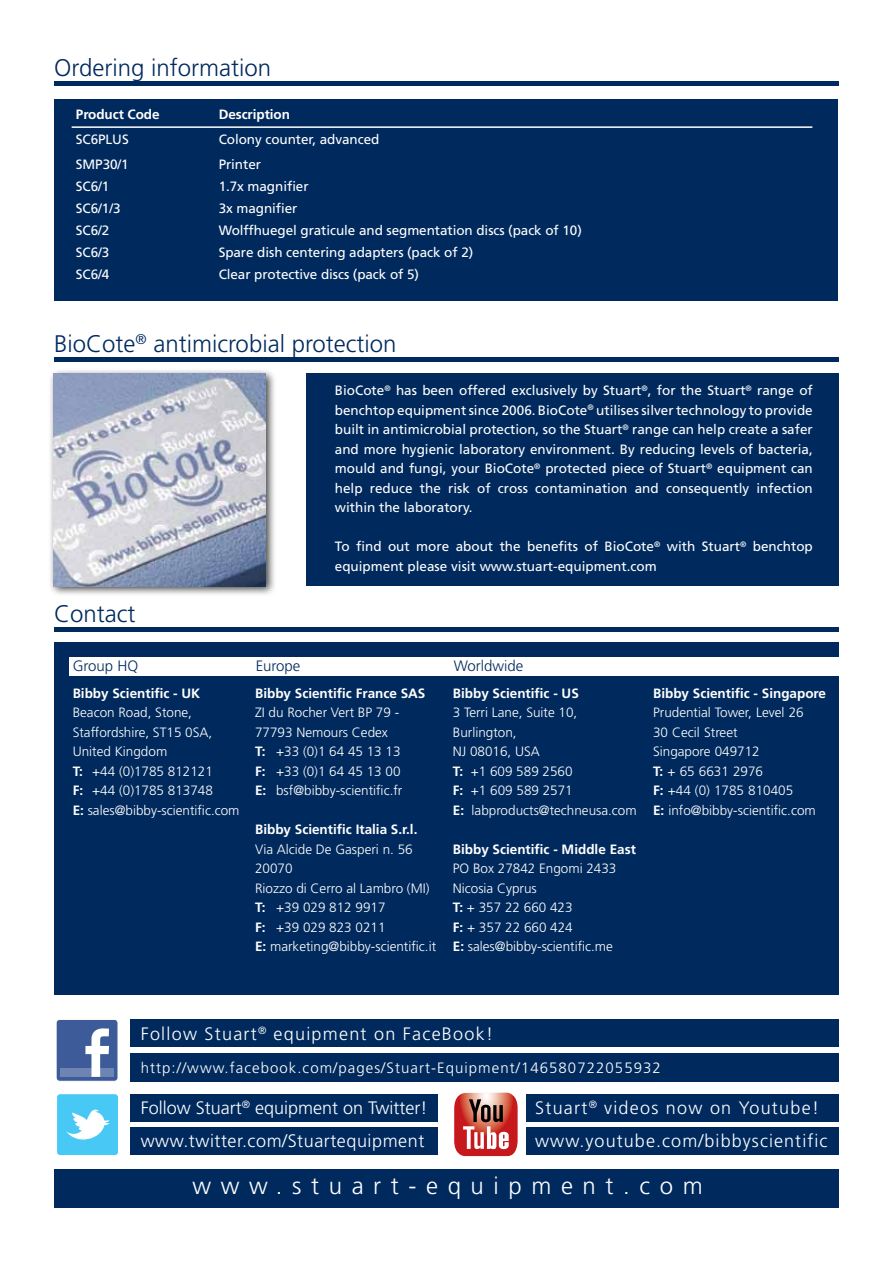
<style>
.page{position:relative;width:893px;height:1263px;background:#fff}
.page>*{position:absolute;margin:0;border:0;box-sizing:border-box;transform-origin:0 0}
.t1{font:300 24px "Frutiger";color:#002a5d}
.t2{font:300 24px "Frutiger";letter-spacing:.4em;color:#fff}
.t3{font:300 18px/33px "Frutiger";letter-spacing:.06em;color:#fff}
.t4{font:300 18px/33px "Frutiger";color:#fff}
.t5{font:300 15px "Frutiger";letter-spacing:.07em;color:#fff}
.t6{font:300 15px "Frutiger";color:#002a5d}
.t7{font:13.5px/19.5px "Frutiger";letter-spacing:-.005em;color:#fff;text-align:justify}
.t8{font:300 13.5px/19.5px "Frutiger";color:#fff}
.t9{font:700 13.5px "Frutiger";color:#fff}
.s1{font-weight:700}
</style>
<div class="page">
<div style="left:307px;top:373px;width:532px;height:213px;background:#002a5d"></div>
<div style="left:527px;top:1094px;width:312px;height:28px;background:#002a5d"></div>
<div style="left:527px;top:1127px;width:312px;height:28px;background:#002a5d"></div>
<div style="left:130px;top:1019px;width:709px;height:28px;background:#002a5d"></div>
<div style="left:130px;top:1053px;width:709px;height:29px;background:#002a5d"></div>
<div style="left:130px;top:1095px;width:307px;height:27px;background:#002a5d"></div>
<div style="left:130px;top:1127px;width:307px;height:28px;background:#002a5d"></div>
<div style="left:54px;top:99px;width:784px;height:202px;background:#002a5d"></div>
<div style="left:54px;top:642px;width:785px;height:353px;background:#002a5d"></div>
<div style="left:54px;top:81px;width:785px;height:5px;background:#002a5d"></div>
<svg style="left:454px;top:1092px;width:64px;height:64px;background:#c7645f"></svg>
<div style="left:54px;top:1169px;width:785px;height:38px;background:#002a5d"></div>
<div style="left:56px;top:1019px;width:62px;height:62px;background:#3d5b99;border-radius:4px"></div>
<div style="left:56px;top:1019px;width:62px;height:63px;border:1px solid #fff;border-radius:4px"></div>
<div style="left:61px;top:1068px;width:53px;height:9px;background:#6e85b4"></div>
<svg style="left:85px;top:1028px;width:24px;height:49px"></svg>
<div style="left:57px;top:1094px;width:61px;height:61px;background:#47c8f5;border-radius:4px"></div>
<div style="left:56px;top:1093px;width:63px;height:63px;border:1px solid #fff;border-radius:4px"></div>
<svg style="left:66px;top:1109px;width:44px;height:31px"></svg>
<div style="left:70px;top:657px;width:769px;height:18px;background:#fff"></div>
<hr style="left:54px;top:628px;width:785px;height:4px;background:#002a5d">
<hr style="left:54px;top:358px;width:785px;height:4px;background:#002a5d">
<div style="left:48px;top:368px;width:229px;height:229px;background:#000;opacity:.75"></div>
<img style="left:53px;top:373px;width:213px;height:213px">
<hr style="left:72px;top:126px;width:740px;height:2px;background:#fff">
<h1 class="t1" style="left:54px;top:54px;width:218px">Ordering information</h1>
<p class="t9" style="left:76px;top:107px;width:85px">Product Code</p>
<p class="t9" style="left:219px;top:107px;width:73px">Description</p>
<p class="t7" style="left:76px;top:130px;width:54px">SC6PLUS</p>
<p class="t7" style="left:219px;top:130px;width:162px">Colony counter, advanced</p>
<p class="t7" style="left:76px;top:155px;width:54px">SMP30/1</p>
<p class="t7" style="left:219px;top:155px;width:44px">Printer</p>
<p class="t7" style="left:76px;top:177px;width:35px">SC6/1</p>
<p class="t7" style="left:219px;top:177px;width:91px">1.7x magnifier</p>
<p class="t7" style="left:76px;top:199px;width:46px">SC6/1/3</p>
<p class="t7" style="left:219px;top:199px;width:80px">3x magnifier</p>
<p class="t7" style="left:76px;top:221px;width:35px">SC6/2</p>
<p class="t7" style="left:219px;top:221px;width:365px">Wolffhuegel graticule and segmentation discs (pack of 10)</p>
<p class="t7" style="left:76px;top:243px;width:35px">SC6/3</p>
<p class="t7" style="left:219px;top:243px;width:256px">Spare dish centering adapters (pack of 2)</p>
<p class="t7" style="left:76px;top:265px;width:35px">SC6/4</p>
<p class="t7" style="left:219px;top:265px;width:202px">Clear protective discs (pack of 5)</p>
<h1 class="t1" style="left:54px;top:331px;width:344px">BioCote<sup>®</sup> antimicrobial protection</h1>
<p class="t7" style="left:335px;top:380px;width:479px">BioCote<sup>®</sup> has been offered exclusively by Stuart<sup>®</sup>, for the Stuart<sup>®</sup> range of benchtop equipment since 2006. BioCote<sup>®</sup> utilises silver technology to provide built in antimicrobial protection, so the Stuart<sup>®</sup> range can help create a safer and more hygienic laboratory environment. By reducing levels of bacteria, mould and fungi, your BioCote<sup>®</sup> protected piece of Stuart<sup>®</sup> equipment can help reduce the risk of cross contamination and consequently infection within the laboratory.</p>
<p class="t7" style="left:335px;top:536px;width:479px">To find out more about the benefits of BioCote<sup>®</sup> with Stuart<sup>®</sup> benchtop equipment please visit www.stuart-equipment.com</p>
<h1 class="t1" style="left:54px;top:600px;width:83px">Contact</h1>
<p class="t6" style="left:73px;top:658px;width:67px">Group HQ</p>
<p class="t6" style="left:256px;top:658px;width:46px">Europe</p>
<p class="t6" style="left:454px;top:658px;width:71px">Worldwide</p>
<p class="t9" style="left:73px;top:685px;width:129px">Bibby Scientific - UK</p>
<p class="t8" style="left:73px;top:703px;width:168px">Beacon Road, Stone,<br>Staffordshire, ST15 0SA,<br>United Kingdom<br><span class="s1">T:</span> +44 (0)1785 812121<br><span class="s1">F:</span> +44 (0)1785 813748<br><span class="s1">E:</span> sales@bibby-scientific.com</p>
<p class="t9" style="left:255px;top:685px;width:172px">Bibby Scientific France SAS</p>
<p class="t8" style="left:255px;top:703px;width:149px">ZI du Rocher Vert BP 79 -<br>77793 Nemours Cedex<br><span class="s1">T:</span> +33 (0)1 64 45 13 13<br><span class="s1">F:</span> +33 (0)1 64 45 13 00<br><span class="s1">E:</span> bsf@bibby-scientific.fr</p>
<p class="t9" style="left:255px;top:822px;width:164px">Bibby Scientific Italia S.r.l.</p>
<p class="t8" style="left:255px;top:839px;width:183px">Via Alcide De Gasperi n. 56<br>20070<br>Riozzo di Cerro al Lambro (MI)<br><span class="s1">T:</span> +39 029 812 9917<br><span class="s1">F:</span> +39 029 823 0211<br><span class="s1">E:</span> marketing@bibby-scientific.it</p>
<p class="t9" style="left:453px;top:685px;width:128px">Bibby Scientific - US</p>
<p class="t8" style="left:453px;top:703px;width:185px">3 Terri Lane, Suite 10,<br>Burlington,<br>NJ 08016, USA<br><span class="s1">T:</span> +1 609 589 2560<br><span class="s1">F:</span> +1 609 589 2571<br><span class="s1">E:</span> labproducts@techneusa.com</p>
<p class="t9" style="left:453px;top:841px;width:185px">Bibby Scientific - Middle East</p>
<p class="t8" style="left:453px;top:859px;width:165px">PO Box 27842 Engomi 2433<br>Nicosia Cyprus<br><span class="s1">T:</span> + 357 22 660 423<br><span class="s1">F:</span> + 357 22 660 424<br><span class="s1">E:</span> sales@bibby-scientific.me</p>
<p class="t9" style="left:653px;top:685px;width:175px">Bibby Scientific - Singapore</p>
<p class="t8" style="left:653px;top:703px;width:164px">Prudential Tower, Level 26<br>30 Cecil Street<br>Singapore 049712<br><span class="s1">T:</span> + 65 6631 2976<br><span class="s1">F:</span> +44 (0) 1785 810405<br><span class="s1">E:</span> info@bibby-scientific.com</p>
<h2 class="t3" style="left:141px;top:1017px;width:354px">Follow Stuart<sup>®</sup> equipment on FaceBook!</h2>
<p class="t5" style="left:141px;top:1059px;width:522px">http://www.facebook.com/pages/Stuart-Equipment/146580722055932</p>
<h2 class="t4" style="left:141px;top:1091px;width:288px">Follow Stuart<sup>®</sup> equipment on Twitter! www.twitter.com/Stuartequipment</h2>
<h2 class="t3" style="left:535px;top:1091px;width:294px">Stuart<sup>®</sup> videos now on Youtube! www.youtube.com/bibbyscientific</h2>
<h1 class="t2" style="left:192px;top:1172px;width:512px">www.stuart-equipment.com</h1>
</div>
